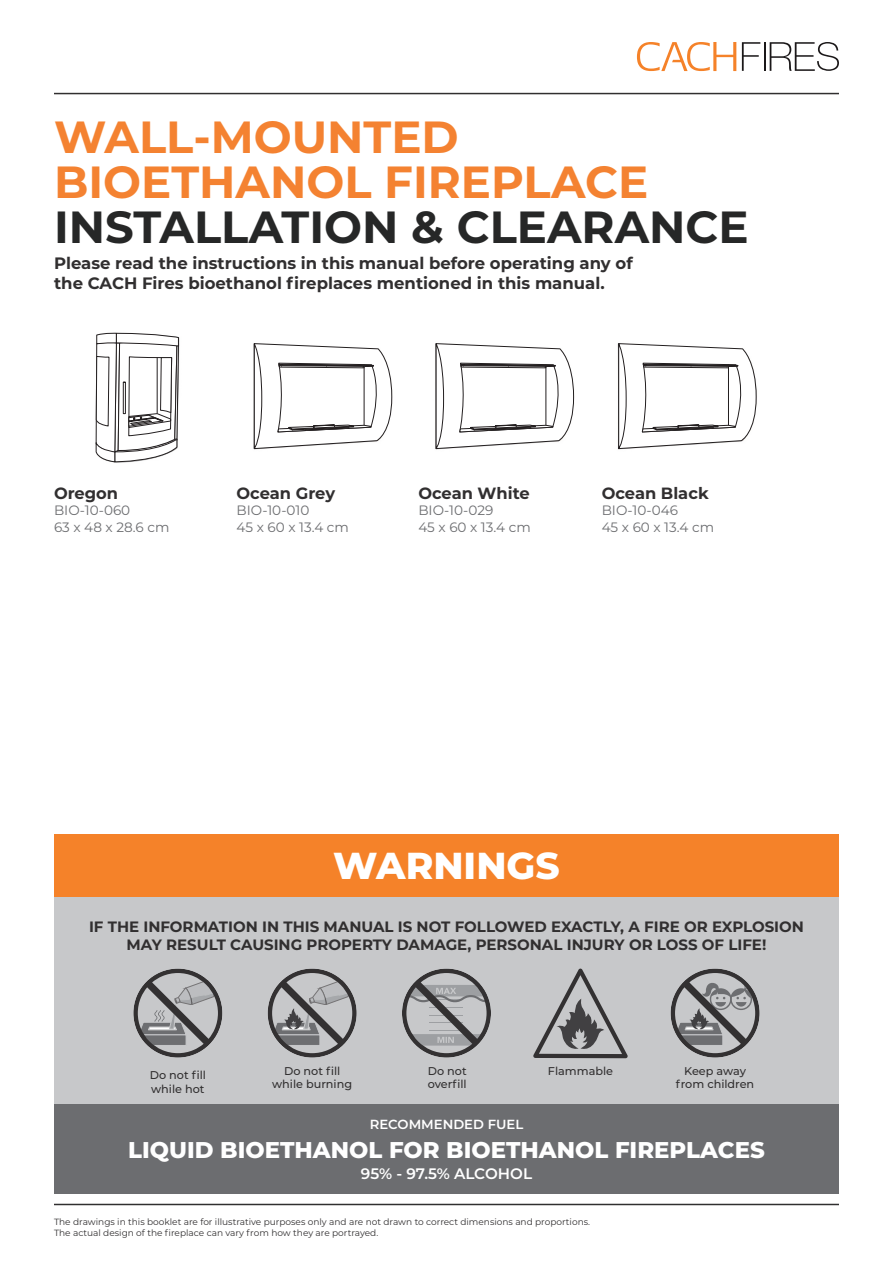
<style>
.page{position:relative;width:893px;height:1263px;background:#fff}
.page>*{position:absolute;margin:0;border:0;box-sizing:border-box;transform-origin:0 0}
.t1{font:700 45px "Montserrat";color:#f48231}
.t2{font:700 45px "Montserrat";color:#262727}
.t3{font:800 37.5px "Montserrat";color:#fff}
.t4{font:800 22.8px "Montserrat";color:#fff}
.t5{font:700 16.5px/19.8px "Montserrat";color:#312f30}
.t6{font:700 16.35px "Montserrat";color:#312f30}
.t7{font:600 15.15px "Montserrat";color:#fff}
.t8{font:700 15px/18px "Montserrat";color:#312f30;text-align:center}
.t9{font:13.5px "Montserrat";color:#6c6d70}
.t10{font:600 13.2px "Montserrat";color:#fff}
.t11{font:500 11.25px/13.5px "Montserrat";color:#312f30}
.t12{font:9px "Montserrat";color:#312f30}
</style>
<div class="page">
<div style="left:54px;top:1103px;width:785px;height:90px;background:#6c6d70"></div>
<svg style="left:637px;top:42px;width:99px;height:29px"></svg>
<svg style="left:742px;top:42px;width:18px;height:29px"></svg>
<hr style="left:764px;top:42px;width:2px;height:29px;background:#1b1819">
<svg style="left:770px;top:42px;width:69px;height:29px"></svg>
<hr style="left:54px;top:93px;width:785px;height:1px;background:#312f30">
<img style="left:435px;top:343px;width:140px;height:107px">
<svg style="left:436px;top:343px;width:138px;height:106px"></svg>
<img style="left:253px;top:343px;width:140px;height:107px">
<svg style="left:254px;top:343px;width:138px;height:106px"></svg>
<img style="left:95px;top:332px;width:85px;height:131px">
<svg style="left:96px;top:333px;width:83px;height:129px"></svg>
<svg style="left:618px;top:343px;width:138px;height:106px"></svg>
<div style="left:54px;top:863px;width:785px;height:240px;background:#c7c8ca"></div>
<div style="left:54px;top:835px;width:785px;height:62px;background:#f58229"></div>
<svg style="left:133px;top:968px;width:89px;height:89px"></svg>
<svg style="left:268px;top:968px;width:89px;height:89px"></svg>
<svg style="left:402px;top:968px;width:89px;height:89px"></svg>
<svg style="left:671px;top:968px;width:89px;height:89px"></svg>
<hr style="left:54px;top:1204px;width:785px;height:1px;background:#312f30">
<svg style="left:533px;top:968px;width:95px;height:90px"></svg>
<p class="t1" style="left:54px;top:105px;width:406px">WALL-MOUNTED</p>
<p class="t1" style="left:54px;top:150px;width:596px">BIOETHANOL FIREPLACE</p>
<p class="t2" style="left:54px;top:195px;width:696px">INSTALLATION &amp; CLEARANCE</p>
<p class="t5" style="left:54px;top:253px;width:580px">Please read the instructions in this manual before operating any of the CACH Fires bioethanol fireplaces mentioned in this manual.</p>
<p class="t6" style="left:54px;top:481px;width:66px">Oregon</p>
<p class="t9" style="left:54px;top:501px;width:78px">BIO-10-060</p>
<p class="t9" style="left:54px;top:517px;width:117px">63 x 48 x 28.6 cm</p>
<p class="t6" style="left:237px;top:481px;width:100px">Ocean Grey</p>
<p class="t9" style="left:237px;top:501px;width:74px">BIO-10-010</p>
<p class="t9" style="left:237px;top:517px;width:114px">45 x 60 x 13.4 cm</p>
<p class="t6" style="left:418px;top:481px;width:113px">Ocean White</p>
<p class="t9" style="left:418px;top:501px;width:77px">BIO-10-029</p>
<p class="t9" style="left:418px;top:517px;width:114px">45 x 60 x 13.4 cm</p>
<p class="t6" style="left:602px;top:481px;width:109px">Ocean Black</p>
<p class="t9" style="left:602px;top:501px;width:78px">BIO-10-046</p>
<p class="t9" style="left:602px;top:517px;width:114px">45 x 60 x 13.4 cm</p>
<p class="t3" style="left:333px;top:838px;width:228px">WARNINGS</p>
<p class="t8" style="left:89px;top:917px;width:716px">IF THE INFORMATION IN THIS MANUAL IS NOT FOLLOWED EXACTLY, A FIRE OR EXPLOSION<br>MAY RESULT CAUSING PROPERTY DAMAGE, PERSONAL INJURY OR LOSS OF LIFE!</p>
<p class="t11" style="left:150px;top:1068px;width:58px">Do not fill while hot</p>
<p class="t11" style="left:284px;top:1064px;width:58px">Do not fill</p>
<p class="t11" style="left:272px;top:1077px;width:82px">while burning</p>
<p class="t11" style="left:428px;top:1064px;width:40px">Do not</p>
<p class="t11" style="left:428px;top:1077px;width:41px">overfill</p>
<p class="t11" style="left:548px;top:1064px;width:67px">Flammable</p>
<p class="t11" style="left:676px;top:1064px;width:80px;text-align:center">Keep away from children</p>
<p class="t10" style="left:370px;top:1115px;width:155px">RECOMMENDED FUEL</p>
<p class="t4" style="left:128px;top:1133px;width:638px">LIQUID BIOETHANOL FOR BIOETHANOL FIREPLACES</p>
<p class="t7" style="left:361px;top:1163px;width:173px">95% - 97.5% ALCOHOL</p>
<p class="t12" style="left:54px;top:1215px;width:538px">The drawings in this booklet are for illustrative purposes only and are not drawn to correct dimensions and proportions.</p>
<p class="t12" style="left:54px;top:1226px;width:326px">The actual design of the fireplace can vary from how they are portrayed.</p>
</div>
